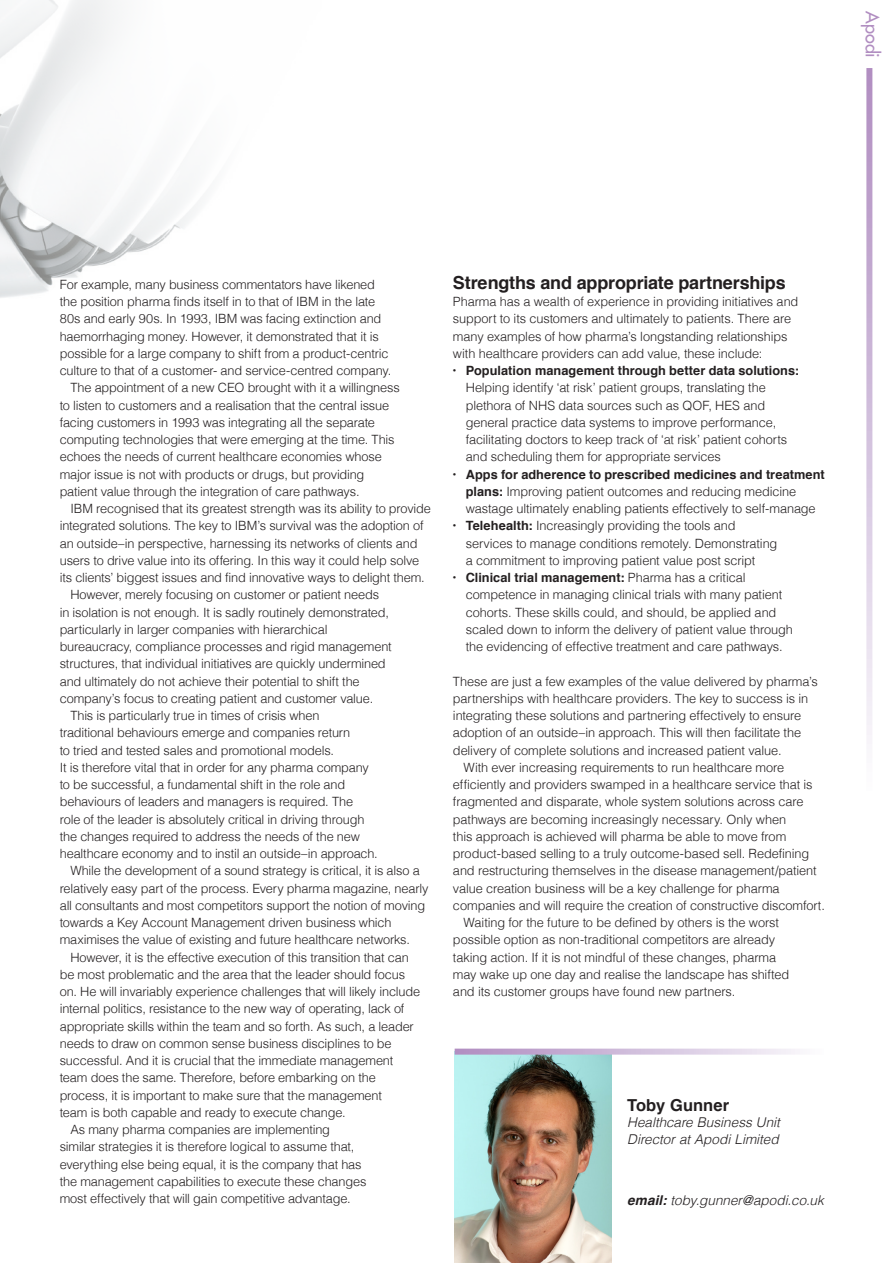
<style>
.page{position:relative;width:893px;height:1263px;background:#fff}
.page>*{position:absolute;margin:0;border:0;box-sizing:border-box;transform-origin:0 0}
.Opinion_body-_no_ind{font:700 18px "Helvetica";letter-spacing:-.01em;color:#231f20}
.P4_Box_subhead{font:500 18px "Futura Std";color:#b18ec1}
.P4_Box_subhead-2{font:700 16.5px "Helvetica";color:#231f20}
.P4_Box_subhead-3{font:italic 300 13.5px/16.2px "Helvetica";color:#231f20}
.Opinion_body-_no_ind-2{font:300 12.75px/17.2px "Helvetica";letter-spacing:-.01em;color:#231f20}
.s1{font-family:"Interstate";font-weight:700}
.s2{font-weight:700}
</style>
<div class="page">
<img style="left:455px;top:1054px;width:157px;height:209px">
<img style="left:0;top:0;width:198px;height:298px">
<svg style="left:866px;top:68px;width:6px;height:676px;background:#d4c2de"></svg>
<svg style="left:455px;top:1048px;width:345px;height:6px;background:#d5c4df"></svg>
<p class="P4_Box_subhead" style="left:884px;top:11px;width:48px;rotate:90deg">Apodi</p>
<p class="Opinion_body-_no_ind-2" style="left:60px;top:275px;width:333px">For example, many business commentators have likened the position pharma finds itself in to that of IBM in the late 80s and early 90s. In 1993, IBM was facing extinction and haemorrhaging money. However, it demonstrated that it is possible for a large company to shift from a product-centric culture to that of a customer- and service-centred company.</p>
<p class="Opinion_body-_no_ind-2" style="left:60px;top:379px;width:342px;text-indent:11px">The appointment of a new CEO brought with it a willingness to listen to customers and a realisation that the central issue facing customers in 1993 was integrating all the separate computing technologies that were emerging at the time. This echoes the needs of current healthcare economies whose major issue is not with products or drugs, but providing patient value through the integration of care pathways.</p>
<p class="Opinion_body-_no_ind-2" style="left:60px;top:500px;width:373px;text-indent:11px">IBM recognised that its greatest strength was its ability to provide integrated solutions. The key to IBM’s survival was the adoption of an outside–in perspective, harnessing its networks of clients and users to drive value into its offering. In this way it could help solve its clients’ biggest issues and find innovative ways to delight them.</p>
<p class="Opinion_body-_no_ind-2" style="left:60px;top:586px;width:333px;text-indent:11px">However, merely focusing on customer or patient needs in isolation is not enough. It is sadly routinely demonstrated, particularly in larger companies with hierarchical bureaucracy, compliance processes and rigid management structures, that individual initiatives are quickly undermined and ultimately do not achieve their potential to shift the company’s focus to creating patient and customer value.</p>
<p class="Opinion_body-_no_ind-2" style="left:60px;top:707px;width:292px;text-indent:11px">This is particularly true in times of crisis when traditional behaviours emerge and companies return to tried and tested sales and promotional models.</p>
<p class="Opinion_body-_no_ind-2" style="left:60px;top:758px;width:320px">It is therefore vital that in order for any pharma company to be successful, a fundamental shift in the role and behaviours of leaders and managers is required. The<br>role of the leader is absolutely critical in driving through the changes required to address the needs of the new healthcare economy and to instil an outside–in approach.</p>
<p class="Opinion_body-_no_ind-2" style="left:60px;top:862px;width:370px;text-indent:11px">While the development of a sound strategy is critical, it is also a relatively easy part of the process. Every pharma magazine, nearly all consultants and most competitors support the notion of moving towards a Key Account Management driven business which maximises the value of existing and future healthcare networks.</p>
<p class="Opinion_body-_no_ind-2" style="left:60px;top:948px;width:362px;text-indent:11px">However, it is the effective execution of this transition that can be most problematic and the area that the leader should focus on. He will invariably experience challenges that will likely include internal politics, resistance to the new way of operating, lack of appropriate skills within the team and so forth. As such, a leader needs to draw on common sense business disciplines to be successful. And it is crucial that the immediate management team does the same. Therefore, before embarking on the process, it is important to make sure that the management<br>team is both capable and ready to execute change.</p>
<p class="Opinion_body-_no_ind-2" style="left:60px;top:1121px;width:308px;text-indent:11px">As many pharma companies are implementing similar strategies it is therefore logical to assume that, everything else being equal, it is the company that has the management capabilities to execute these changes most effectively that will gain competitive advantage.</p>
<p class="Opinion_body-_no_ind" style="left:453px;top:268px;width:334px">Strengths and appropriate partnerships</p>
<p class="Opinion_body-_no_ind-2" style="left:453px;top:293px;width:347px">Pharma has a wealth of experience in providing initiatives and support to its customers and ultimately to patients. There are many examples of how pharma’s longstanding relationships with healthcare providers can add value, these include:</p>
<p class="Opinion_body-_no_ind-2" style="left:466px;top:362px;width:335px;text-indent:-13px"><span class="s1">·</span> <span class="s2">Population management through better data solutions:<br></span>Helping identify ‘at risk’ patient groups, translating the plethora of NHS data sources such as QOF, HES and general practice data systems to improve performance, facilitating doctors to keep track of ‘at risk’ patient cohorts and scheduling them for appropriate services</p>
<p class="Opinion_body-_no_ind-2" style="left:466px;top:465px;width:361px;text-indent:-13px"><span class="s1">·</span> <span class="s2">Apps for adherence to prescribed medicines and treatment plans:</span> Improving patient outcomes and reducing medicine wastage ultimately enabling patients effectively to self-manage</p>
<p class="Opinion_body-_no_ind-2" style="left:466px;top:517px;width:313px;text-indent:-13px"><span class="s1">·</span> <span class="s2">Telehealth:</span> Increasingly providing the tools and services to manage conditions remotely. Demonstrating a commitment to improving patient value post script</p>
<p class="Opinion_body-_no_ind-2" style="left:466px;top:569px;width:329px;text-indent:-13px"><span class="s1">·</span> <span class="s2">Clinical trial management:</span> Pharma has a critical competence in managing clinical trials with many patient cohorts. These skills could, and should, be applied and scaled down to inform the delivery of patient value through the evidencing of effective treatment and care pathways.</p>
<p class="Opinion_body-_no_ind-2" style="left:453px;top:672px;width:366px">These are just a few examples of the value delivered by pharma’s partnerships with healthcare providers. The key to success is in integrating these solutions and partnering effectively to ensure adoption of an outside–in approach. This will then facilitate the delivery of complete solutions and increased patient value.</p>
<p class="Opinion_body-_no_ind-2" style="left:453px;top:758px;width:373px;text-indent:11px">With ever increasing requirements to run healthcare more efficiently and providers swamped in a healthcare service that is fragmented and disparate, whole system solutions across care pathways are becoming increasingly necessary. Only when<br>this approach is achieved will pharma be able to move from product-based selling to a truly outcome-based sell. Redefining and restructuring themselves in the disease management/patient value creation business will be a key challenge for pharma companies and will require the creation of constructive discomfort.</p>
<p class="Opinion_body-_no_ind-2" style="left:453px;top:914px;width:338px;text-indent:11px">Waiting for the future to be defined by others is the worst possible option as non-traditional competitors are already taking action. If it is not mindful of these changes, pharma may wake up one day and realise the landscape has shifted and its customer groups have found new partners.</p>
<p class="P4_Box_subhead-2" style="left:627px;top:1092px;width:104px">Toby Gunner</p>
<p class="P4_Box_subhead-3" style="left:627px;top:1114px;width:154px">Healthcare Business Unit<br>Director at Apodi Limited</p>
<p class="P4_Box_subhead-3" style="left:627px;top:1192px;width:198px"><span class="s2">email:</span> toby.gunner@apodi.co.uk</p>
</div>
